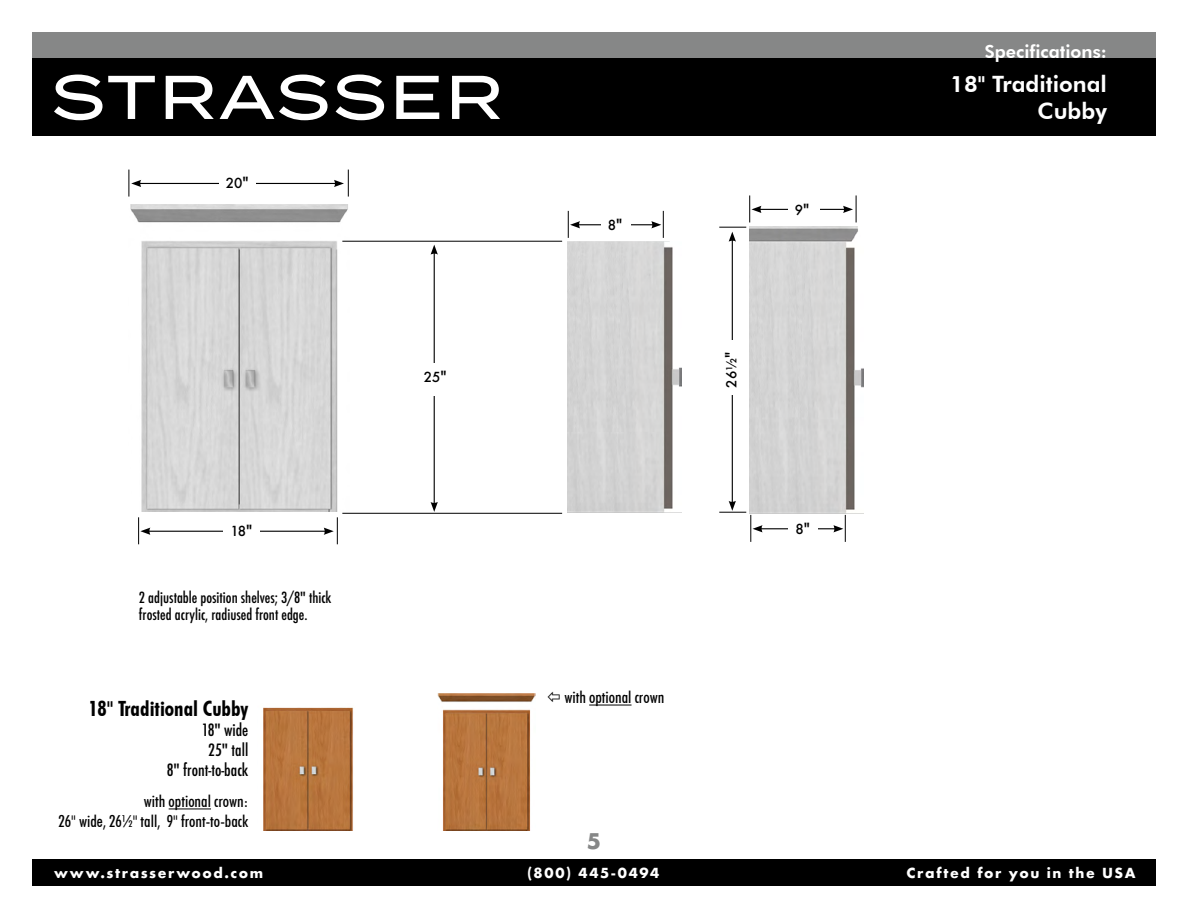
<style>
.page{position:relative;width:1188px;height:918px;background:#fff}
.page>*{position:absolute;margin:0;border:0;box-sizing:border-box;transform-origin:0 0}
.t1{font:800 22.5px/27px "Futura BT";color:#fff;text-align:right}
.t2{font:700 condensed 21px "Futura BT";color:#000}
.t3{font:700 21px "Futura";color:#868787}
.t4{font:800 18px "Futura BT";color:#fff}
.t5{font:500 condensed 16.5px/19.8px "Futura BT";color:#000;text-align:right}
.t6{font:500 condensed 16.5px/19.8px "Futura";color:#000;text-align:right}
.t7{font:500 condensed 15px/16.5px "Futura";color:#000}
.t8{font:700 13.5px "Futura";letter-spacing:.12em;color:#fff}
.t9{font:500 13.5px "Futura";color:#000}
.s1{font-size:15px}
</style>
<div class="page">
<div style="left:32px;top:32px;width:1124px;height:27px;background:#868787"></div>
<div style="left:32px;top:59px;width:1124px;height:77px;background:#000"></div>
<div style="left:32px;top:859px;width:1124px;height:27px;background:#000"></div>
<svg style="left:54px;top:75px;width:101px;height:45px"></svg>
<svg style="left:166px;top:76px;width:48px;height:43px"></svg>
<svg style="left:220px;top:75px;width:108px;height:45px"></svg>
<svg style="left:336px;top:75px;width:48px;height:45px"></svg>
<svg style="left:396px;top:76px;width:43px;height:43px"></svg>
<svg style="left:452px;top:76px;width:48px;height:43px"></svg>
<img style="left:263px;top:707px;width:90px;height:124px">
<img style="left:437px;top:694px;width:99px;height:137px">
<hr style="left:589px;top:705px;width:43px;height:1px;background:#000">
<img style="left:130px;top:204px;width:220px;height:308px">
<img style="left:750px;top:227px;width:114px;height:288px">
<img style="left:568px;top:242px;width:114px;height:271px">
<hr style="left:732px;top:239px;width:1px;height:264px;background:#000">
<div style="left:717px;top:340px;width:30px;height:54px;background:#fff"></div>
<hr style="left:759px;top:209px;width:86px;height:1px;background:#000">
<svg style="left:843px;top:195px;width:14px;height:27px"></svg>
<div style="left:788px;top:196px;width:32px;height:29px;background:#fff"></div>
<svg style="left:719px;top:195px;width:43px;height:47px"></svg>
<hr style="left:578px;top:224px;width:76px;height:1px;background:#000">
<svg style="left:651px;top:211px;width:13px;height:27px"></svg>
<div style="left:601px;top:211px;width:30px;height:28px;background:#fff"></div>
<svg style="left:568px;top:211px;width:12px;height:27px"></svg>
<hr style="left:760px;top:528px;width:76px;height:1px;background:#000">
<svg style="left:833px;top:515px;width:13px;height:27px"></svg>
<div style="left:789px;top:515px;width:29px;height:29px;background:#fff"></div>
<svg style="left:719px;top:501px;width:44px;height:41px"></svg>
<hr style="left:169px;top:808px;width:42px;height:1px;background:#000">
<hr style="left:139px;top:183px;width:197px;height:1px;background:#000">
<div style="left:219px;top:169px;width:37px;height:32px;background:#fff"></div>
<svg style="left:129px;top:170px;width:12px;height:27px"></svg>
<hr style="left:342px;top:241px;width:220px;height:1px;background:#000">
<hr style="left:342px;top:513px;width:220px;height:1px;background:#000">
<hr style="left:434px;top:252px;width:1px;height:252px;background:#000">
<svg style="left:431px;top:502px;width:7px;height:10px"></svg>
<svg style="left:431px;top:245px;width:7px;height:10px"></svg>
<div style="left:417px;top:363px;width:37px;height:32px;background:#fff"></div>
<hr style="left:148px;top:531px;width:178px;height:1px;background:#000">
<svg style="left:324px;top:517px;width:14px;height:27px"></svg>
<svg style="left:138px;top:517px;width:12px;height:27px"></svg>
<svg style="left:334px;top:170px;width:15px;height:27px"></svg>
<div style="left:224px;top:517px;width:36px;height:30px;background:#fff"></div>
<p class="t9" style="left:226px;top:174px;width:24px">20<span class="s1">"</span></p>
<p class="t9" style="left:230px;top:522px;width:23px">18<span class="s1">"</span></p>
<p class="t7" style="left:139px;top:589px;width:194px">2 adjustable position shelves; 3/8" thick frosted acrylic, radiused front edge.</p>
<h2 class="t2" style="left:88px;top:696px;width:162px">18" Traditional Cubby</h2>
<p class="t6" style="left:167px;top:720px;width:83px">18" wide<br>25" tall<br>8" front-to-back</p>
<p class="t5" style="left:58px;top:791px;width:192px">with optional crown:<br>26" wide, 26½" tall, 9" front-to-back</p>
<p class="t9" style="left:424px;top:368px;width:24px">25<span class="s1">"</span></p>
<p class="t9" style="left:608px;top:215px;width:16px">8<span class="s1">"</span></p>
<p class="t9" style="left:722px;top:388px;width:37px;rotate:-90deg">26½<span class="s1">"</span></p>
<p class="t9" style="left:795px;top:201px;width:16px">9<span class="s1">"</span></p>
<p class="t9" style="left:795px;top:519px;width:16px">8<span class="s1">"</span></p>
<p class="t5" style="left:564px;top:688px;width:102px">with optional crown</p>
<h2 class="t3" style="left:587px;top:826px;width:16px">5</h2>
<p class="t4" style="left:985px;top:41px;width:124px">Specifications:</p>
<h1 class="t1" style="left:950px;top:70px;width:158px">18" Traditional<br>Cubby</h1>
<p class="t8" style="left:54px;top:863px;width:211px">www.strasserwood.com</p>
<p class="t8" style="left:527px;top:863px;width:134px">(800) 445-0494</p>
<p class="t8" style="left:906px;top:863px;width:231px">Crafted for you in the USA</p>
</div>
